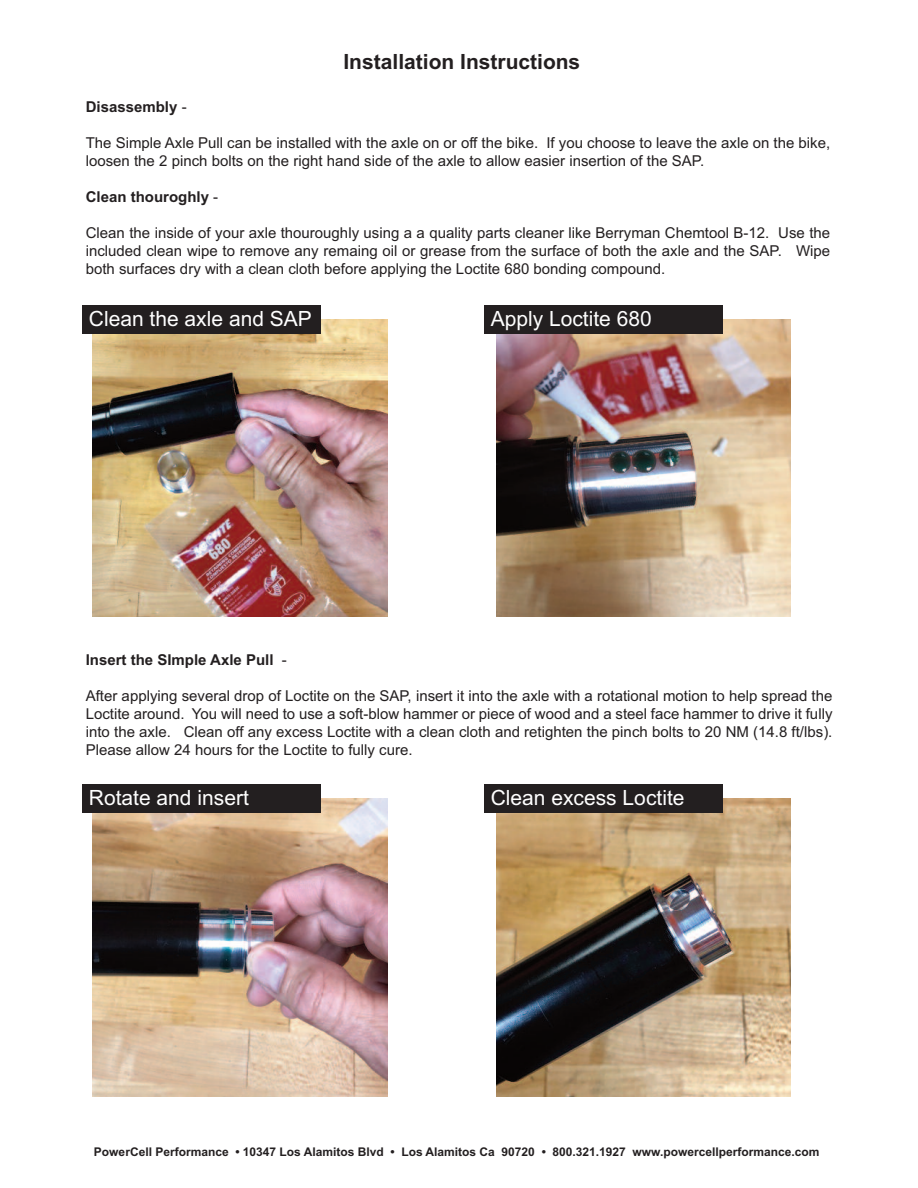
<style>
.page{position:relative;width:918px;height:1188px;background:#fff}
.page>*{position:absolute;margin:0;border:0;box-sizing:border-box;transform-origin:0 0}
.t1{font:21px "Arial";color:#fff}
.t2{font:700 21px "Arial";color:#231f20}
.t3{font:15px/18px "Arial";color:#231f20;text-align:justify}
.t4{font:700 15px "Arial";color:#231f20}
.t5{font:700 12px "Arial";color:#231f20}
.s1{font-weight:400}
</style>
<div class="page">
<img style="left:93px;top:319px;width:294px;height:298px">
<img style="left:497px;top:319px;width:294px;height:298px">
<img style="left:497px;top:799px;width:294px;height:297px">
<img style="left:93px;top:799px;width:294px;height:297px">
<div style="left:82px;top:305px;width:239px;height:29px;background:#231f20"></div>
<div style="left:484px;top:305px;width:238px;height:29px;background:#231f20"></div>
<div style="left:82px;top:784px;width:239px;height:29px;background:#231f20"></div>
<div style="left:484px;top:784px;width:238px;height:29px;background:#231f20"></div>
<h1 class="t2" style="left:343px;top:49px;width:238px">Installation Instructions</h1>
<p class="t4" style="left:86px;top:98px;width:102px">Disassembly <span class="s1">-</span></p>
<p class="t3" style="left:86px;top:134px;width:746px">The Simple Axle Pull can be installed with the axle on or off the bike. If you choose to leave the axle on the bike, loosen the 2 pinch bolts on the right hand side of the axle to allow easier insertion of the SAP.</p>
<p class="t4" style="left:86px;top:188px;width:134px">Clean thouroghly <span class="s1">-</span></p>
<p class="t3" style="left:86px;top:224px;width:746px">Clean the inside of your axle thouroughly using a a quality parts cleaner like Berryman Chemtool B-12. Use the included clean wipe to remove any remaing oil or grease from the surface of both the axle and the SAP. Wipe both surfaces dry with a clean cloth before applying the Loctite 680 bonding compound.</p>
<h1 class="t1" style="left:89px;top:307px;width:224px">Clean the axle and SAP</h1>
<h1 class="t1" style="left:491px;top:307px;width:163px">Apply Loctite 680</h1>
<p class="t4" style="left:86px;top:651px;width:203px">Insert the SImple Axle Pull <span class="s1">-</span></p>
<p class="t3" style="left:86px;top:687px;width:748px">After applying several drop of Loctite on the SAP, insert it into the axle with a rotational motion to help spread the Loctite around. You will need to use a soft-blow hammer or piece of wood and a steel face hammer to drive it fully into the axle. Clean off any excess Loctite with a clean cloth and retighten the pinch bolts to 20 NM (14.8 ft/lbs).<br>Please allow 24 hours for the Loctite to fully cure.</p>
<h1 class="t1" style="left:89px;top:786px;width:161px">Rotate and insert</h1>
<h1 class="t1" style="left:491px;top:786px;width:195px">Clean excess Loctite</h1>
<p class="t5" style="left:94px;top:1145px;width:727px">PowerCell Performance • 10347 Los Alamitos Blvd • Los Alamitos Ca 90720 • 800.321.1927 www.powercellperformance.com</p>
</div>
